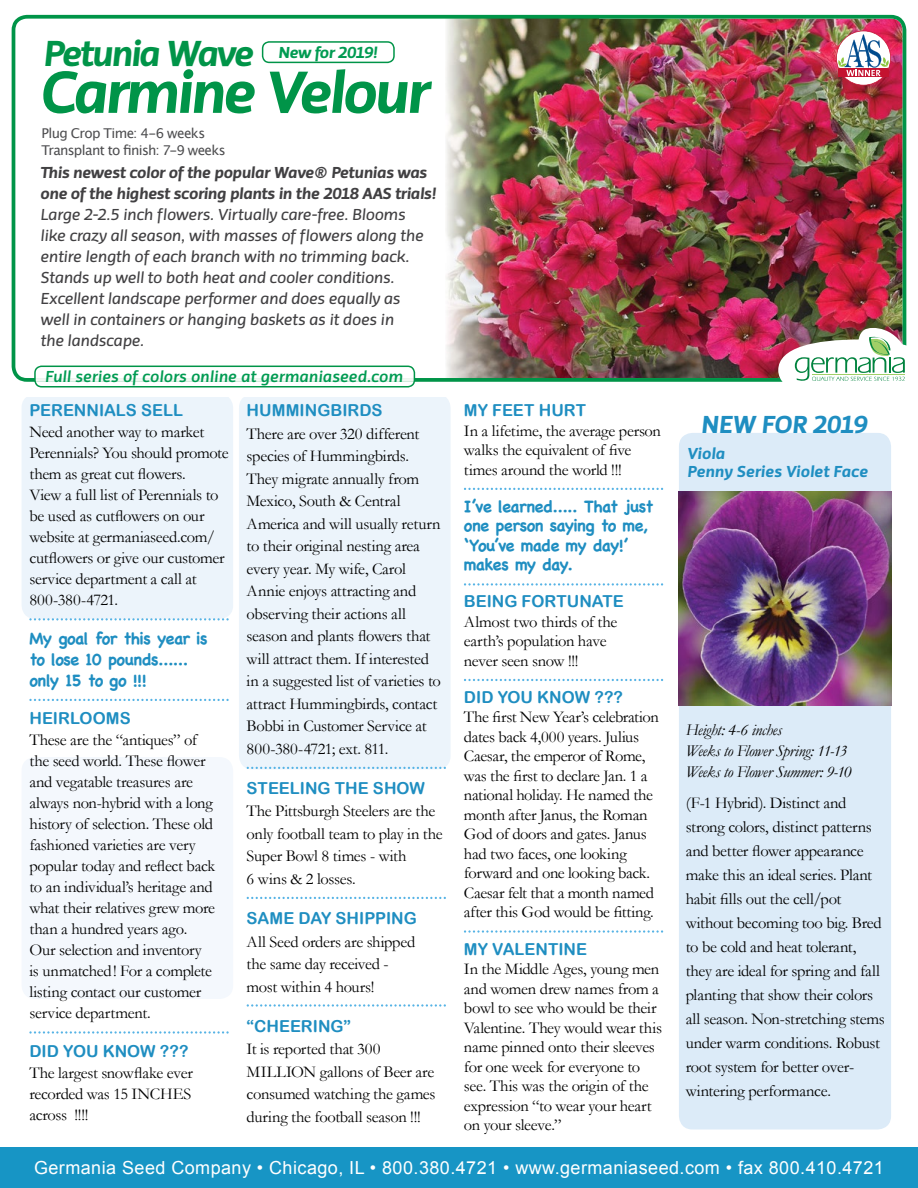
<style>
.page{position:relative;width:918px;height:1188px;background:#fff}
.page>*{position:absolute;margin:0;border:0;box-sizing:border-box;transform-origin:0 0}
.t1{font:italic 61.5px "Priva Pro Four";letter-spacing:-.055em;color:#009448}
.t2{font:italic 37.5px "Priva Pro Four";letter-spacing:-.065em;color:#009448}
.t3{font:italic 25.5px "Priva Pro Four";letter-spacing:-.02em;color:#1f8ec1}
.t4{font:18px "Arial";letter-spacing:.025em;color:#fff}
.t5{font:16.5px/21px "Garamond";letter-spacing:-.02em;color:#000}
.t6{font:italic 16.5px/21px "Priva Pro Two";letter-spacing:-.03em;color:#414042}
.t7{font:16.5px "Arial Rounded MT Bold";color:#1f8ec1}
.t8{font:700 16.5px/19.5px "Chalkboard";letter-spacing:-.035em;color:#1f8ec1}
.t9{font:italic 16.5px/21px "Priva Pro Four";letter-spacing:-.025em;color:#414042;text-align:center}
.t10{font:italic 16.5px/21px "Garamond";letter-spacing:-.02em;color:#000}
.t11{font:italic 16.5px "Priva Pro Three";letter-spacing:-.005em;color:#009b52}
.t12{font:italic 16.5px/18px "Priva Pro Four";letter-spacing:-.005em;color:#1f8ec1}
.t13{font:italic 16.5px "Priva Pro Four";letter-spacing:-.03em;color:#009b52}
.t14{font:13.5px/17.2px "Lucida Grande";letter-spacing:-.045em;color:#4d4d4f}
</style>
<div class="page">
<div style="left:22px;top:394px;width:211px;height:225px;background:#ecf4fb;border-radius:14px"></div>
<div style="left:239px;top:394px;width:212px;height:375px;background:#ecf4fb;border-radius:14px"></div>
<div style="left:22px;top:757px;width:211px;height:242px;background:#f4f8fd;border-radius:14px"></div>
<div style="left:679px;top:433px;width:212px;height:697px;background:#dcebf8;border-radius:14px"></div>
<div style="left:0;top:1147px;width:918px;height:41px;background:#1795c5"></div>
<svg style="left:29px;top:618px;width:200px;height:3px"></svg>
<svg style="left:29px;top:699px;width:200px;height:2px"></svg>
<svg style="left:29px;top:1031px;width:200px;height:3px"></svg>
<svg style="left:247px;top:767px;width:199px;height:2px"></svg>
<svg style="left:247px;top:897px;width:199px;height:2px"></svg>
<svg style="left:247px;top:1004px;width:199px;height:3px"></svg>
<svg style="left:464px;top:488px;width:199px;height:2px"></svg>
<svg style="left:464px;top:583px;width:199px;height:3px"></svg>
<svg style="left:464px;top:679px;width:199px;height:2px"></svg>
<svg style="left:464px;top:930px;width:199px;height:3px"></svg>
<img style="left:679px;top:492px;width:212px;height:214px">
<svg style="left:11px;top:14px;width:896px;height:382px"></svg>
<img style="left:12px;top:15px;width:894px;height:367px">
<img style="left:778px;top:326px;width:129px;height:70px">
<svg style="left:34px;top:366px;width:381px;height:22px"></svg>
<svg style="left:41px;top:167px;width:17px;height:11px"></svg>
<h2 class="t2" style="left:43px;top:25px;width:212px">Petunia Wave</h2>
<p class="t13" style="left:278px;top:40px;width:101px">New for 2019!</p>
<h1 class="t1" style="left:39px;top:47px;width:392px">Carmine Velour</h1>
<p class="t14" style="left:42px;top:125px;width:186px">Plug Crop Time: 4-6 weeks<br>Transplant to finish: 7-9 weeks</p>
<p class="t9" style="left:40px;top:162px;width:397px">is newest color of the popular Wave® Petunias was one of the highest scoring plants in the 2018 AAS trials!</p>
<p class="t6" style="left:40px;top:204px;width:385px">Large 2-2.5 inch flowers. Virtually care-free. Blooms like crazy all season, with masses of flowers along the entire length of each branch with no trimming back.<br>Stands up well to both heat and cooler conditions.<br>Excellent landscape performer and does equally as well in containers or hanging baskets as it does in<br>the landscape.</p>
<p class="t11" style="left:45px;top:364px;width:360px">Full series of colors online at germaniaseed.com</p>
<p class="t7" style="left:29px;top:401px;width:155px">PERENNIALS SELL</p>
<p class="t5" style="left:29px;top:421px;width:201px">Need another way to market<br>Perennials? You should promote them as great cut flowers.<br>View a full list of Perennials to be used as cutflowers on our website at germaniaseed.com/ cutflowers or give our customer service department a call at<br>800-380-4721.</p>
<p class="t8" style="left:29px;top:628px;width:180px;line-height:21px">My goal for this year is to lose 10 pounds...... only 15 to go !!!</p>
<p class="t7" style="left:29px;top:709px;width:103px">HEIRLOOMS</p>
<p class="t5" style="left:29px;top:730px;width:187px">These are the “antiques” of the seed world. These flower and vegatable treasures are always non-hybrid with a long history of selection. These old fashioned varieties are very popular today and reflect back to an individual’s heritage and what their relatives grew more than a hundred years ago.<br>Our selection and inventory<br>is unmatched! For a complete listing contact our customer service department.</p>
<p class="t7" style="left:29px;top:1041px;width:161px">DID YOU KNOW ???</p>
<p class="t5" style="left:29px;top:1062px;width:165px;text-align:justify">The largest snowflake ever recorded was 15 INCHES across !!!!</p>
<p class="t7" style="left:464px;top:401px;width:124px">MY FEET HURT</p>
<p class="t5" style="left:464px;top:421px;width:199px;line-height:19.5px">In a lifetime, the average person walks the equivalent of five times around the world !!!</p>
<p class="t8" style="left:464px;top:496px;width:191px">I’ve learned..... That just one person saying to me, ‘You’ve made my day!’ makes my day.</p>
<p class="t7" style="left:464px;top:592px;width:161px">BEING FORTUNATE</p>
<p class="t5" style="left:464px;top:612px;width:155px;line-height:19.5px">Almost two thirds of the earth’s population have never seen snow !!!</p>
<p class="t7" style="left:464px;top:687px;width:161px">DID YOU KNOW ???</p>
<p class="t5" style="left:464px;top:707px;width:196px;line-height:19.5px">The first New Year’s celebration dates back 4,000 years. Julius<br>Caesar, the emperor of Rome, was the first to declare Jan. 1 a national holiday. He named the month after Janus, the Roman<br>God of doors and gates. Janus had two faces, one looking forward and one looking back.<br>Caesar felt that a month named after this God would be fitting.</p>
<p class="t7" style="left:464px;top:939px;width:125px">MY VALENTINE</p>
<p class="t5" style="left:464px;top:959px;width:200px;line-height:19.5px">In the Middle Ages, young men and women drew names from a bowl to see who would be their<br>Valentine. They would wear this name pinned onto their sleeves for one week for everyone to see. This was the origin of the expression “to wear your heart on your sleeve.”</p>
<p class="t4" style="left:34px;top:1156px;width:851px">Germania Seed Company • Chicago, IL • 800.380.4721 • www.germaniaseed.com • fax 800.410.4721</p>
<p class="t7" style="left:247px;top:401px;width:137px">HUMMINGBIRDS</p>
<p class="t5" style="left:247px;top:422px;width:196px;line-height:22.5px">There are over 320 different species of Hummingbirds.<br>They migrate annually from<br>Mexico, South &amp; Central<br>America and will usually return to their original nesting area every year. My wife, Carol<br>Annie enjoys attracting and observing their actions all season and plants flowers that will attract them. If interested in a suggested list of varieties to attract Hummingbirds, contact<br>Bobbi in Customer Service at<br>800-380-4721; ext. 811.</p>
<p class="t7" style="left:247px;top:778px;width:180px">STEELING THE SHOW</p>
<p class="t5" style="left:247px;top:800px;width:198px;line-height:22.5px">The Pittsburgh Steelers are the only football team to play in the<br>Super Bowl 8 times - with<br>6 wins &amp; 2 losses.</p>
<p class="t7" style="left:247px;top:908px;width:172px">SAME DAY SHIPPING</p>
<p class="t5" style="left:247px;top:930px;width:170px;line-height:22.5px">All Seed orders are shipped the same day received - most within 4 hours!</p>
<p class="t7" style="left:247px;top:1016px;width:106px">“CHEERING”</p>
<p class="t5" style="left:247px;top:1037px;width:190px;line-height:22.5px">It is reported that 300<br>MILLION gallons of Beer are consumed watching the games during the football season !!!</p>
<h3 class="t3" style="left:701px;top:405px;width:168px">NEW FOR 2019</h3>
<p class="t12" style="left:687px;top:445px;width:182px">Viola<br>Penny Series Violet Face</p>
<p class="t10" style="left:686px;top:719px;width:167px">Height: 4-6 inches<br>Weeks to Flower Spring: 11-13<br>Weeks to Flower Summer: 9-10</p>
<p class="t5" style="left:686px;top:791px;width:201px;line-height:24px">(F-1 Hybrid). Distinct and strong colors, distinct patterns and better flower appearance make this an ideal series. Plant habit fills out the cell/pot without becoming too big. Bred to be cold and heat tolerant, they are ideal for spring and fall planting that show their colors all season. Non-stretching stems under warm conditions. Robust root system for better over&shy;wintering performance.</p>
</div>
